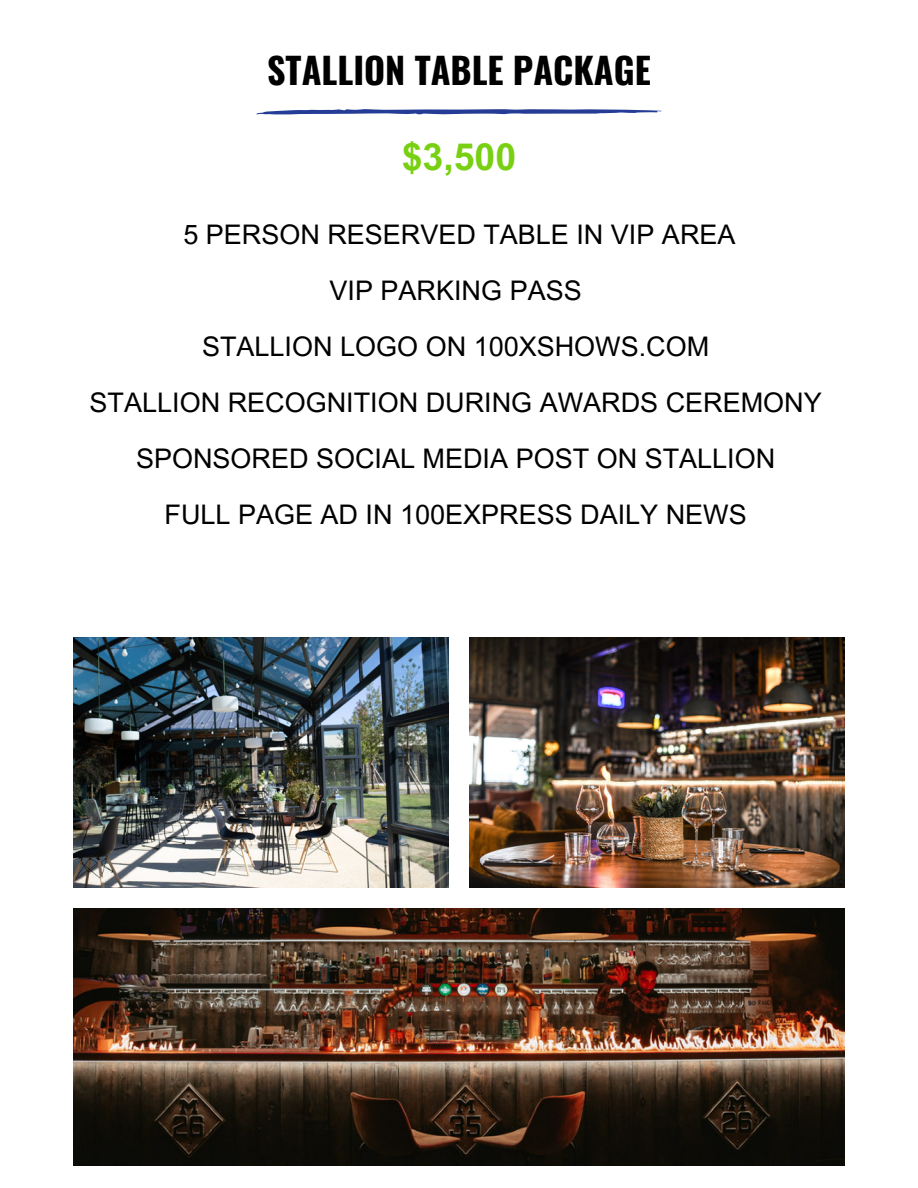
<style>
.page{position:relative;width:918px;height:1188px;background:#fff}
.page>*{position:absolute;margin:0;border:0;box-sizing:border-box;transform-origin:0 0}
.t1{font:700 37.5px "Arial MT Pro";color:#79d012}
.t2{font:700 36px "Oswald";color:#000}
.t3{font:27px "Arial MT Pro";color:#000}
</style>
<div class="page">
<svg style="left:256px;top:109px;width:406px;height:6px"></svg>
<img style="left:73px;top:638px;width:375px;height:250px">
<img style="left:469px;top:638px;width:375px;height:250px">
<img style="left:74px;top:908px;width:770px;height:258px">
<p class="t2" style="left:267px;top:42px;width:385px">STALLION TABLE PACKAGE</p>
<p class="t1" style="left:402px;top:143px;width:116px">$3,500</p>
<p class="t3" style="left:183px;top:224px;width:554px">5 PERSON RESERVED TABLE IN VIP AREA</p>
<p class="t3" style="left:330px;top:280px;width:254px">VIP PARKING PASS</p>
<p class="t3" style="left:202px;top:336px;width:509px">STALLION LOGO ON 100XSHOWS.COM</p>
<p class="t3" style="left:90px;top:392px;width:734px">STALLION RECOGNITION DURING AWARDS CEREMONY</p>
<p class="t3" style="left:136px;top:449px;width:641px">SPONSORED SOCIAL MEDIA POST ON STALLION</p>
<p class="t3" style="left:165px;top:505px;width:584px">FULL PAGE AD IN 100EXPRESS DAILY NEWS</p>
</div>
